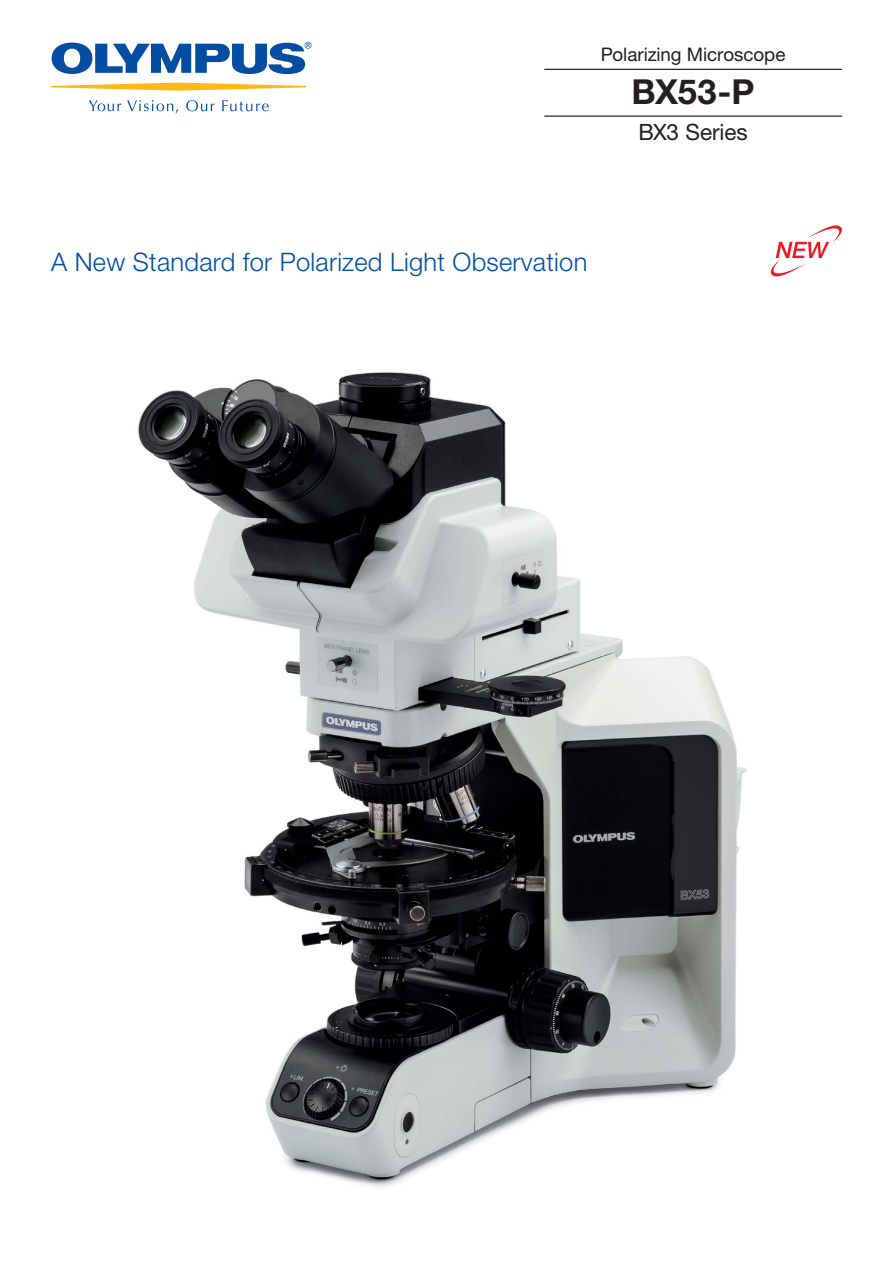
<style>
.page{position:relative;width:893px;height:1263px;background:#fff}
.page>*{position:absolute;margin:0;border:0;box-sizing:border-box;transform-origin:0 0}
.t1{font:700 34.5px "Helvetica Neue LT Std";color:#231f20}
.t2{font:300 25.5px "Helvetica Neue LT Std";letter-spacing:.01em;color:#034ea2}
.t3{font:22.5px "Helvetica Neue LT Std";color:#231f20}
.t4{font:18.75px "Helvetica Neue LT Std";letter-spacing:-.005em;color:#231f20}
</style>
<div class="page">
<img style="left:138px;top:372px;width:609px;height:815px">
<hr style="left:544px;top:69px;width:298px;height:1px;background:#231f20">
<hr style="left:544px;top:116px;width:298px;height:1px;background:#231f20">
<svg style="left:51px;top:83px;width:255px;height:8px"></svg>
<svg style="left:52px;top:42px;width:259px;height:32px"></svg>
<svg style="left:89px;top:100px;width:32px;height:11px"></svg>
<svg style="left:127px;top:100px;width:51px;height:14px"></svg>
<svg style="left:186px;top:100px;width:29px;height:11px"></svg>
<svg style="left:222px;top:100px;width:47px;height:11px"></svg>
<svg style="left:770px;top:225px;width:72px;height:52px"></svg>
<p class="t4" style="left:601px;top:48px;width:186px">Polarizing Microscope</p>
<h1 class="t1" style="left:632px;top:72px;width:124px">BX53-P</h1>
<p class="t3" style="left:638px;top:124px;width:111px">BX3 Series</p>
<p class="t2" style="left:51px;top:253px;width:538px">A New Standard for Polarized Light Observation</p>
</div>
